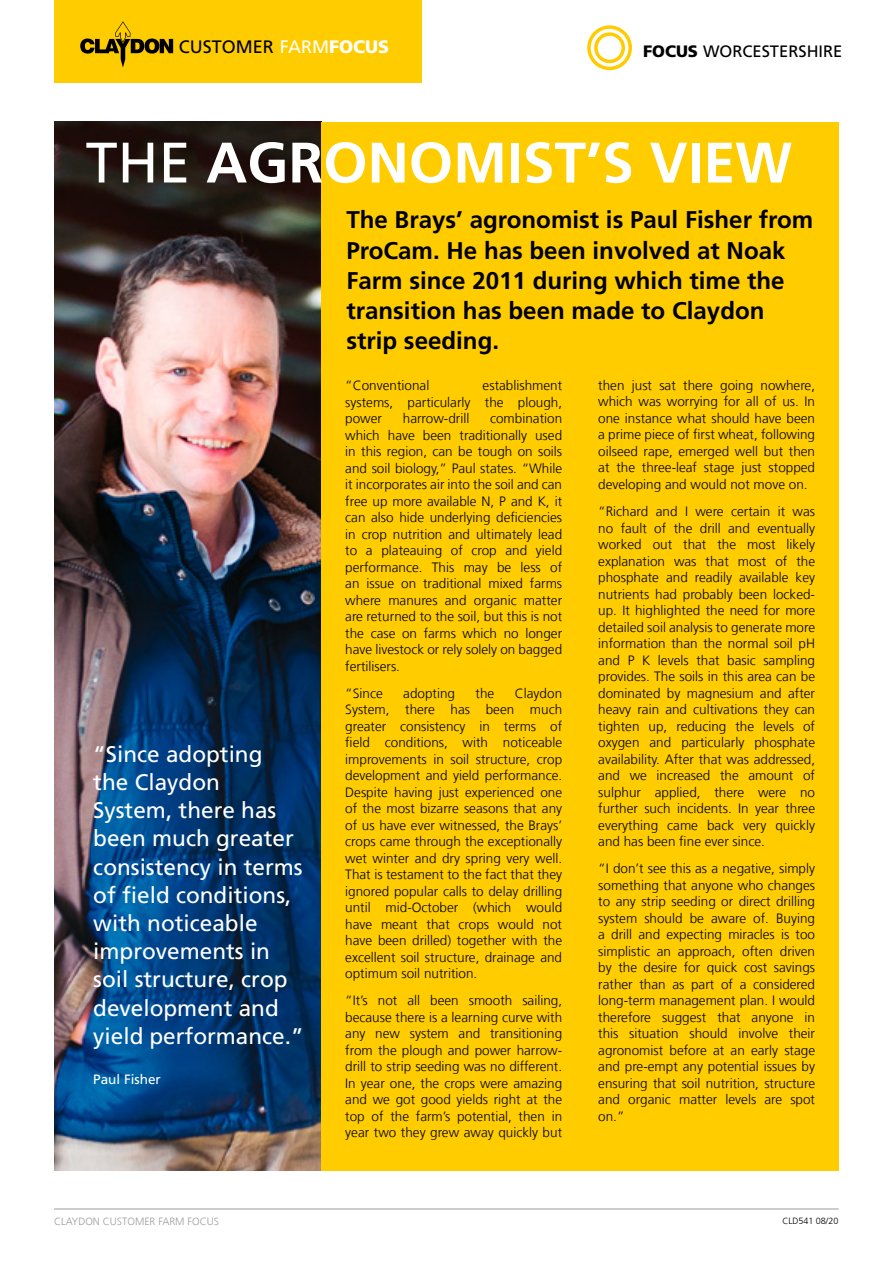
<style>
.page{position:relative;width:893px;height:1263px;background:#fff}
.page>*{position:absolute;margin:0;border:0;box-sizing:border-box;transform-origin:0 0}
.t1{font:700 57px "Frutiger LT Com";color:#fff}
.t2{font:700 24.15px/30.2px "Frutiger LT Com";color:#000}
.t3{font:22.5px/28.2px "Frutiger LT Com";color:#fff}
.t4{font:18px "Frutiger LT Com";color:#000}
.t5{font:16.5px "Frutiger LT Com";color:#000}
.t6{font:300 13.5px/16.5px "Frutiger LT Com";color:#000;text-align:justify}
.t7{font:13.5px "Frutiger LT Com";color:#fff}
.t8{font:300 10.5px "Frutiger LT Com";color:#9d9d9c}
.t9{font:300 9px "Frutiger LT Com";color:#000}
.s1{color:#fff}
.s2{font-weight:900;color:#fff}
.s3{font-weight:900}
.s4{font-weight:400}
</style>
<div class="page">
<hr style="left:54px;top:1208px;width:785px;height:1px;background:#9d9d9c">
<img style="left:54px;top:122px;width:268px;height:1048px">
<div style="left:54px;top:0;width:368px;height:82px;background:#fc0"></div>
<svg style="left:80px;top:21px;width:93px;height:46px"></svg>
<div style="left:587px;top:25px;width:45px;height:45px;border:3px solid #fc0;border-radius:50%"></div>
<div style="left:594px;top:32px;width:31px;height:31px;border:3px solid #fc0;border-radius:50%"></div>
<div style="left:322px;top:122px;width:517px;height:1048px;background:#fc0"></div>
<h3 class="t4" style="left:179px;top:36px;width:212px">CUSTOMER <span class="s1">FARM</span><span class="s2">FOCUS</span></h3>
<p class="t5" style="left:643px;top:42px;width:201px"><span class="s3">FOCUS</span> WORCESTERSHIRE</p>
<h1 class="t1" style="left:86px;top:129px;width:708px"><span class="s4">THE</span> AGRONOMIST’S VIEW</h1>
<h3 class="t3" style="left:93px;top:740px;width:212px">“Since adopting<br>the Claydon<br>System, there has been much greater consistency in terms of field conditions, with noticeable improvements in soil structure, crop development and yield performance.”</h3>
<p class="t7" style="left:93px;top:1072px;width:69px">Paul Fisher</p>
<p class="t8" style="left:54px;top:1215px;width:166px">CLAYDON CUSTOMER FARM FOCUS</p>
<h2 class="t2" style="left:346px;top:205px;width:468px">The Brays’ agronomist is Paul Fisher from<br>ProCam. He has been involved at Noak<br>Farm since 2011 during which time the transition has been made to Claydon strip seeding.</h2>
<p class="t6" style="left:345px;top:377px;width:218px;text-indent:137px">establishment systems, particularly the plough, power</p>
<p class="t6" style="left:345px;top:377px;width:86px">“Conventional</p>
<p class="t6" style="left:345px;top:410px;width:218px;text-indent:145px">combination which have been traditionally used in this region, can be tough on soils and soil biology,” Paul states. “While it incorporates air into the soil and can free up more available N, P and K, it can also hide underlying deficiencies in crop nutrition and ultimately lead to a plateauing of crop and yield performance. This may be less of an issue on traditional mixed farms where manures and organic matter are returned to the soil, but this is not the case on farms which no longer have livestock or rely solely on bagged fertilisers.</p>
<p class="t6" style="left:345px;top:685px;width:39px">“Since</p>
<p class="t6" style="left:403px;top:685px;width:53px">adopting</p>
<p class="t6" style="left:476px;top:685px;width:20px">the</p>
<p class="t6" style="left:403px;top:410px;width:68px">harrow-drill</p>
<p class="t6" style="left:345px;top:685px;width:218px;text-indent:170px">Claydon System, there has been much greater consistency in terms of field conditions, with noticeable improvements in soil structure, crop development and yield performance.<br>Despite having just experienced one of the most bizarre seasons that any of us have ever witnessed, the Brays’ crops came through the exceptionally wet winter and dry spring very well.<br>That is testament to the fact that they ignored popular calls to delay drilling until mid-October (which would have meant that crops would not have been drilled) together with the excellent soil structure, drainage and optimum soil nutrition.</p>
<p class="t6" style="left:345px;top:992px;width:218px">“It’s not all been smooth sailing, because there is a learning curve with any new system and transitioning from the plough and power harrow&shy;drill to strip seeding was no different.<br>In year one, the crops were amazing and we got good yields right at the top of the farm’s potential, then in year two they grew away quickly but</p>
<p class="t6" style="left:598px;top:377px;width:218px">then just sat there going nowhere, which was worrying for all of us. In one instance what should have been a prime piece of first wheat, following oilseed rape, emerged well but then at the three-leaf stage just stopped developing and would not move on.</p>
<p class="t6" style="left:598px;top:503px;width:218px">“Richard and I were certain it was no fault of the drill and eventually worked out that the most likely explanation was that most of the phosphate and readily available key nutrients had probably been locked&shy;up. It highlighted the need for more detailed soil analysis to generate more information than the normal soil pH and P K levels that basic sampling provides. The soils in this area can be dominated by magnesium and after heavy rain and cultivations they can tighten up, reducing the levels of oxygen and particularly phosphate availability. After that was addressed, and we increased the amount of sulphur applied, there were no further such incidents. In year three everything came back very quickly and has been fine ever since.</p>
<p class="t6" style="left:598px;top:860px;width:218px">“I don’t see this as a negative, simply something that anyone who changes to any strip seeding or direct drilling system should be aware of. Buying a drill and expecting miracles is too simplistic an approach, often driven by the desire for quick cost savings rather than as part of a considered long-term management plan. I would therefore suggest that anyone in this situation should involve their agronomist before at an early stage and pre-empt any potential issues by ensuring that soil nutrition, structure and organic matter levels are spot on.”</p>
<p class="t9" style="left:782px;top:1216px;width:58px">CLD541 08/20</p>
</div>
